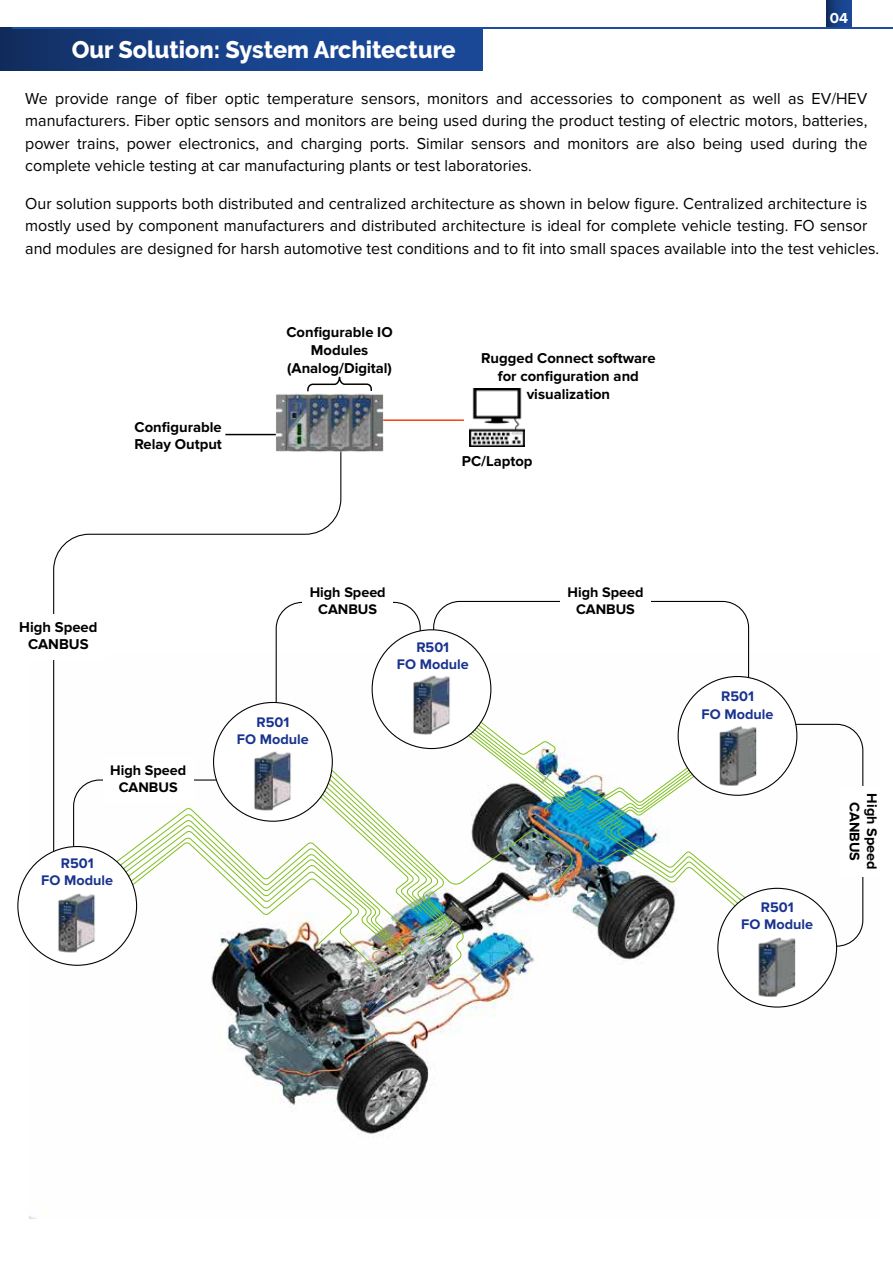
<style>
.page{position:relative;width:893px;height:1263px;background:#fff}
.page>*{position:absolute;margin:0;border:0;box-sizing:border-box;transform-origin:0 0}
.t1{font:800 24px "Raleway";color:#fff}
.t2{font:16.5px/22.5px "Proxima Nova";color:#000;text-align:justify}
.t3{font:700 15px "Proxima Nova";color:#fffdfd}
.t4{font:700 14.85px/17.7px "Proxima Nova";color:#000;text-align:center}
.t5{font:700 14.4px/17.2px "Proxima Nova";color:#19338f;text-align:center}
.t6{font:700 14.4px/17.2px "Proxima Nova";color:#000;text-align:center}
</style>
<div class="page">
<div style="left:827px;top:0;width:24px;height:27px;background:linear-gradient(to right,#13336a,#1b4c9d)"></div>
<div style="left:0;top:28px;width:482px;height:43px;background:linear-gradient(to right,#123269,#1c4ea1)"></div>
<hr style="left:13px;top:28px;width:880px;height:1px;background:#1a4e9e">
<img style="left:30px;top:683px;width:808px;height:535px">
<svg style="left:53px;top:462px;width:289px;height:389px"></svg>
<hr style="left:376px;top:419px;width:88px;height:2px;background:#f53c10">
<svg style="left:789px;top:723px;width:75px;height:224px"></svg>
<div style="left:718px;top:888px;width:119px;height:119px;background:#fff;border-radius:50%"></div>
<div style="left:678px;top:676px;width:119px;height:119px;background:#fff;border-radius:50%"></div>
<svg style="left:73px;top:600px;width:693px;height:382px"></svg>
<div style="left:18px;top:846px;width:119px;height:119px;background:#fff;border-radius:50%"></div>
<img style="left:58px;top:893px;width:37px;height:60px">
<img style="left:249px;top:749px;width:48px;height:65px">
<img style="left:408px;top:672px;width:48px;height:65px">
<img style="left:716px;top:724px;width:43px;height:64px">
<img style="left:757px;top:936px;width:39px;height:61px">
<div style="left:560px;top:579px;width:90px;height:44px;background:#fff"></div>
<div style="left:303px;top:579px;width:90px;height:44px;background:#fff"></div>
<div style="left:103px;top:758px;width:90px;height:44px;background:#fff"></div>
<div style="left:840px;top:786px;width:44px;height:90px;background:#fff"></div>
<svg style="left:308px;top:376px;width:63px;height:10px"></svg>
<hr style="left:225px;top:434px;width:51px;height:1px;background:#000">
<img style="left:470px;top:389px;width:55px;height:57px">
<img style="left:266px;top:386px;width:126px;height:76px">
<div style="left:12px;top:614px;width:93px;height:45px;background:#fff"></div>
<p class="t3" style="left:830px;top:9px;width:20px">04</p>
<h1 class="t1" style="left:72px;top:36px;width:385px">Our Solution: System Architecture</h1>
<p class="t2" style="left:25px;top:87px;width:844px">We provide range of fiber optic temperature sensors, monitors and accessories to component as well as EV/HEV manufacturers. Fiber optic sensors and monitors are being used during the product testing of electric motors, batteries, power trains, power electronics, and charging ports. Similar sensors and monitors are also being used during the complete vehicle testing at car manufacturing plants or test laboratories.</p>
<p class="t2" style="left:25px;top:192px;width:856px;text-align:left">Our solution supports both distributed and centralized architecture as shown in below figure. Centralized architecture is mostly used by component manufacturers and distributed architecture is ideal for complete vehicle testing. FO sensor and modules are designed for harsh automotive test conditions and to fit into small spaces available into the test vehicles.</p>
<p class="t4" style="left:134px;top:418px;width:89px;text-align:left">Configurable<br>Relay Output</p>
<p class="t4" style="left:286px;top:324px;width:108px">Configurable IO<br>Modules (Analog/Digital)</p>
<p class="t4" style="left:481px;top:350px;width:176px">Rugged Connect software for configuration and visualization</p>
<p class="t4" style="left:462px;top:452px;width:72px">PC/Laptop</p>
<p class="t4" style="left:19px;top:618px;width:80px">High Speed<br>CANBUS</p>
<p class="t6" style="left:110px;top:762px;width:78px">High Speed<br>CANBUS</p>
<p class="t5" style="left:41px;top:854px;width:73px">R501<br>FO Module</p>
<p class="t6" style="left:310px;top:583px;width:78px">High Speed<br>CANBUS</p>
<p class="t5" style="left:397px;top:638px;width:73px">R501<br>FO Module</p>
<p class="t5" style="left:237px;top:713px;width:73px">R501<br>FO Module</p>
<p class="t6" style="left:567px;top:583px;width:78px">High Speed<br>CANBUS</p>
<p class="t5" style="left:702px;top:688px;width:73px">R501<br>FO Module</p>
<p class="t5" style="left:741px;top:898px;width:73px">R501<br>FO Module</p>
<p class="t6" style="left:880px;top:793px;width:78px;rotate:90deg">High Speed<br>CANBUS</p>
</div>
